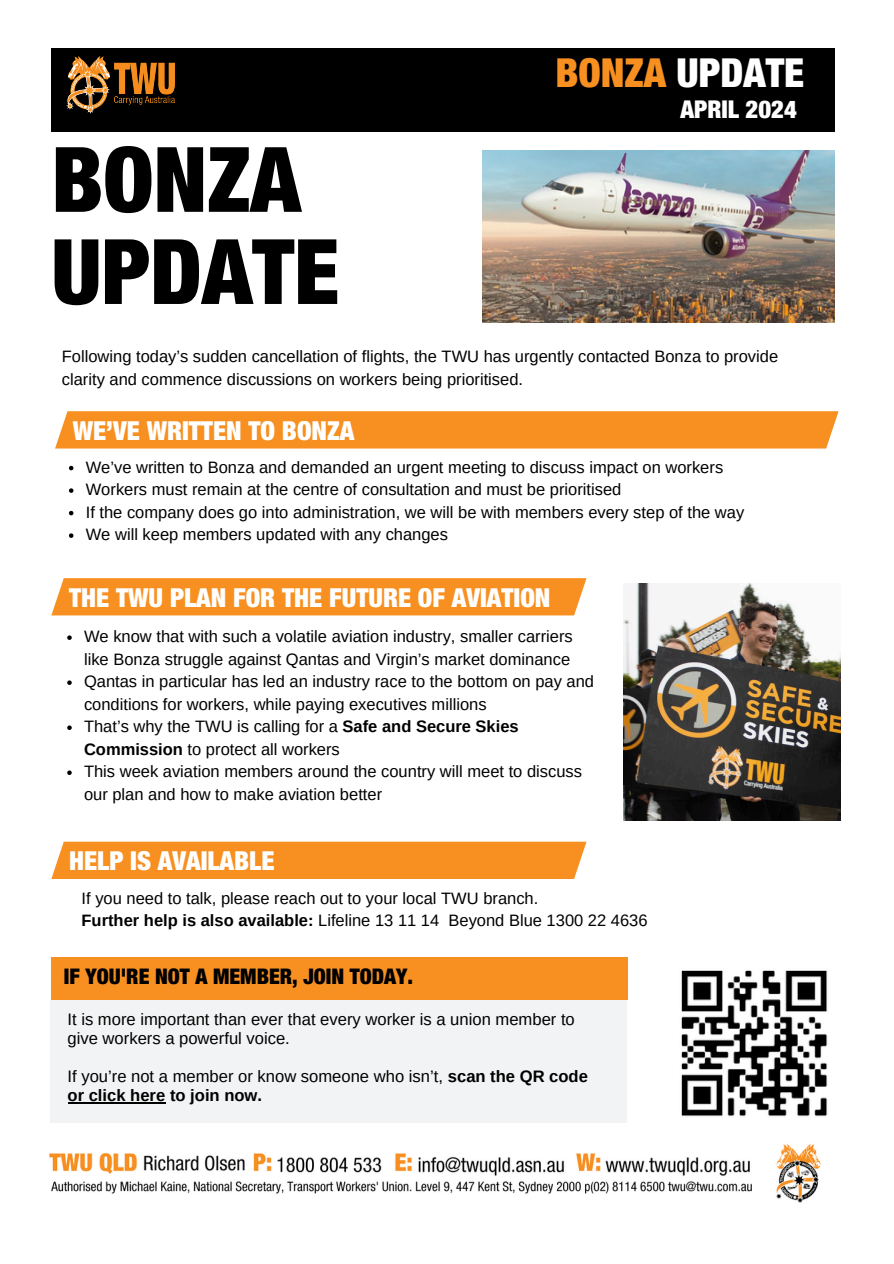
<style>
.page{position:relative;width:894px;height:1264px;background:#fff}
.page>*{position:absolute;margin:0;border:0;box-sizing:border-box;transform-origin:0 0}
.t1{font:900 condensed 90.3px/92.1px "Helvetica Neue LT Std";color:#000}
.t2{font:900 condensed 40.05px "Helvetica Neue LT Std";color:#fff}
.t3{font:900 condensed 26.25px "Helvetica Neue LT Std";color:#fff}
.t4{font:900 condensed 24.6px "Helvetica Neue LT Std";color:#fff}
.t5{font:900 condensed 21.6px "Helvetica Neue LT Std";color:#000}
.t6{font:16.65px/19.2px "Arimo";color:#000}
.t7{font:16.5px/22.5px "Arimo";color:#000}
.s1{color:#f79020}
.s2{font-weight:700}
</style>
<div class="page">
<div style="left:50px;top:999px;width:577px;height:123px;background:#f1f3f4"></div>
<div style="left:51px;top:957px;width:577px;height:42px;background:#f79020"></div>
<img style="left:681px;top:970px;width:147px;height:147px">
<div style="left:51px;top:48px;width:783px;height:83px;background:#000"></div>
<img style="left:66px;top:56px;width:108px;height:58px">
<img style="left:482px;top:150px;width:352px;height:173px">
<div style="left:55px;top:411px;width:783px;height:37px;background:#f79020"></div>
<div style="left:51px;top:578px;width:535px;height:37px;background:#f79020"></div>
<img style="left:49px;top:1144px;width:772px;height:59px">
<img style="left:623px;top:583px;width:217px;height:237px">
<hr style="left:68px;top:1102px;width:97px;height:1px;background:#000">
<svg style="left:69px;top:466px;width:4px;height:4px"></svg>
<svg style="left:69px;top:488px;width:4px;height:5px"></svg>
<svg style="left:69px;top:511px;width:4px;height:4px"></svg>
<svg style="left:69px;top:533px;width:4px;height:5px"></svg>
<svg style="left:67px;top:635px;width:5px;height:5px"></svg>
<svg style="left:67px;top:680px;width:5px;height:5px"></svg>
<svg style="left:67px;top:725px;width:5px;height:5px"></svg>
<svg style="left:67px;top:770px;width:5px;height:5px"></svg>
<div style="left:51px;top:841px;width:535px;height:38px;background:#f79020"></div>
<p class="t2" style="left:555px;top:59px;width:250px"><span class="s1">BONZA</span> UPDATE</p>
<p class="t1" style="left:51px;top:146px;width:289px">BONZA<br>UPDATE</p>
<p class="t4" style="left:680px;top:101px;width:118px">APRIL 2024</p>
<h3 class="t7" style="left:62px;top:345px;width:717px">Following today’s sudden cancellation of flights, the TWU has urgently contacted Bonza to provide clarity and commence discussions on workers being prioritised.</h3>
<h3 class="t3" style="left:73px;top:421px;width:283px">WE’VE WRITTEN TO BONZA</h3>
<p class="t7" style="left:86px;top:455px;width:638px">We’ve written to Bonza and demanded an urgent meeting to discuss impact on workers</p>
<p class="t7" style="left:86px;top:478px;width:537px">Workers must remain at the centre of consultation and must be prioritised</p>
<p class="t7" style="left:86px;top:500px;width:660px">If the company does go into administration, we will be with members every step of the way</p>
<p class="t7" style="left:86px;top:523px;width:364px">We will keep members updated with any changes</p>
<h3 class="t3" style="left:69px;top:588px;width:482px">THE TWU PLAN FOR THE FUTURE OF AVIATION</h3>
<p class="t7" style="left:84px;top:625px;width:490px">We know that with such a volatile aviation industry, smaller carriers like Bonza struggle against Qantas and Virgin’s market dominance</p>
<p class="t7" style="left:84px;top:670px;width:511px">Qantas in particular has led an industry race to the bottom on pay and conditions for workers, while paying executives millions</p>
<h4 class="t7" style="left:84px;top:715px;width:436px">That’s why the TWU is calling for a <span class="s2">Safe and Secure Skies<br>Commission</span> to protect all workers</h4>
<p class="t7" style="left:84px;top:760px;width:499px">This week aviation members around the country will meet to discuss our plan and how to make aviation better</p>
<p class="t3" style="left:69px;top:851px;width:207px">HELP IS AVAILABLE</p>
<p class="t7" style="left:82px;top:886px;width:458px">If you need to talk, please reach out to your local TWU branch.</p>
<p class="t7" style="left:82px;top:909px;width:567px"><span class="s2">Further help is also available:</span> Lifeline 13 11 14 Beyond Blue 1300 22 4636</p>
<p class="t5" style="left:64px;top:968px;width:351px">IF YOU'RE NOT A MEMBER, JOIN TODAY.</p>
<p class="t6" style="left:68px;top:1009px;width:508px">It is more important than ever that every worker is a union member to give workers a powerful voice.</p>
<p class="t6" style="left:68px;top:1066px;width:522px">If you’re not a member or know someone who isn’t, <span class="s2">scan the QR code or click here to join now.</span></p>
</div>
